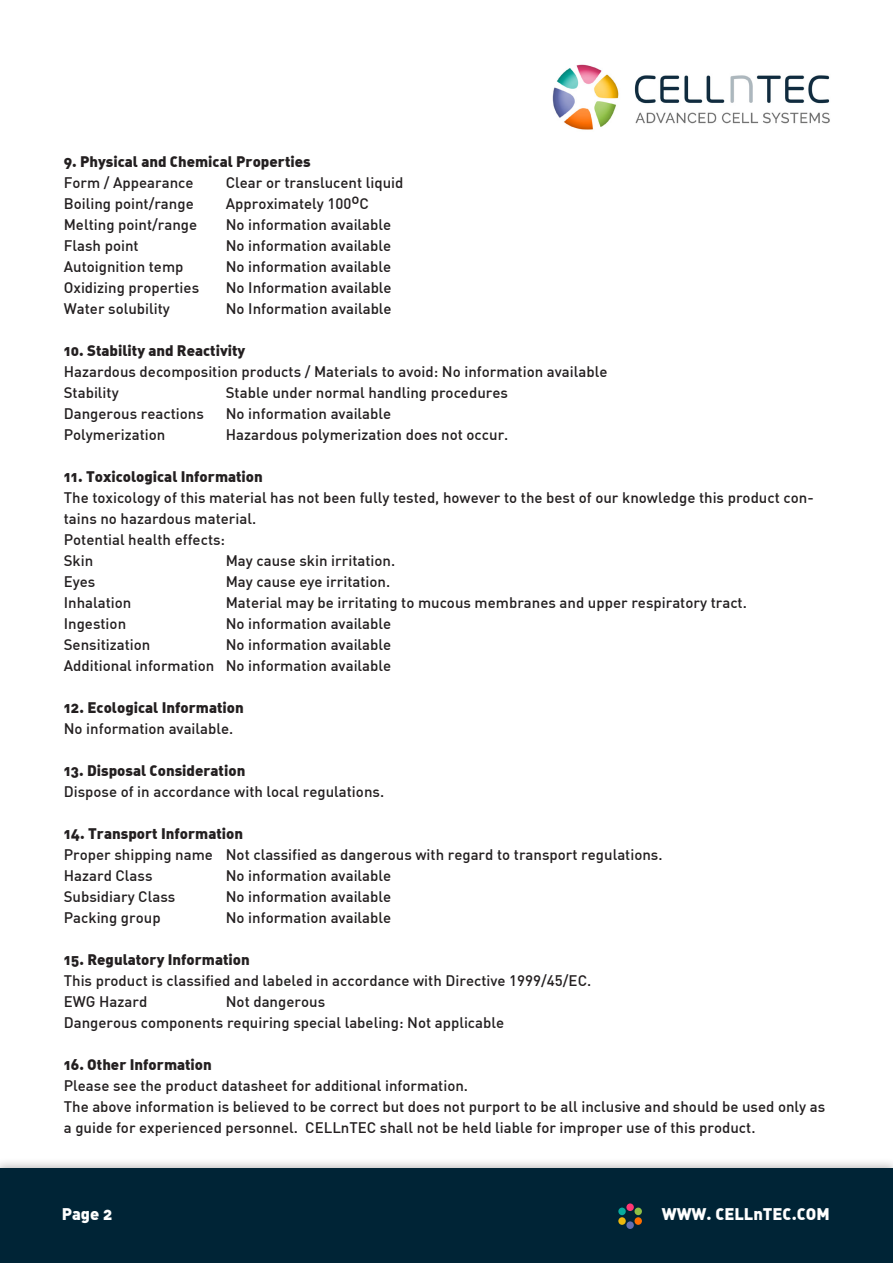
<style>
.page{position:relative;width:893px;height:1263px;background:#fff}
.page>*{position:absolute;margin:0;border:0;box-sizing:border-box;transform-origin:0 0}
.t1{font:16.5px "DIN Black Alternate";color:#fff}
.t2{font:500 15px/21px "DIN";color:#231f20}
.t3{font:900 15px "DIN Alternate";color:#231f20}
</style>
<div class="page">
<div style="left:0;top:1157px;width:893px;height:106px;background:#231f20;opacity:.3"></div>
<div style="left:0;top:1169px;width:893px;height:94px;background:#002436"></div>
<div style="left:626px;top:1203px;width:8px;height:8px;background:#ff3673;border-radius:50%"></div>
<div style="left:634px;top:1207px;width:8px;height:8px;background:#8fbf45;border-radius:50%"></div>
<div style="left:634px;top:1217px;width:8px;height:8px;background:#ff6e00;border-radius:50%"></div>
<div style="left:626px;top:1221px;width:8px;height:8px;background:#636eb3;border-radius:50%"></div>
<div style="left:618px;top:1217px;width:8px;height:8px;background:#edb80d;border-radius:50%"></div>
<div style="left:618px;top:1207px;width:8px;height:8px;background:#08ab9e;border-radius:50%"></div>
<img style="left:552px;top:64px;width:278px;height:66px">
<p class="t3" style="left:64px;top:151px;width:248px">9. Physical and Chemical Properties</p>
<p class="t2" style="left:64px;top:171px;width:131px">Form / Appearance</p>
<p class="t2" style="left:226px;top:171px;width:179px">Clear or translucent liquid</p>
<p class="t2" style="left:64px;top:192px;width:131px">Boiling point/range</p>
<p class="t2" style="left:226px;top:192px;width:145px">Approximately 100oC</p>
<p class="t2" style="left:64px;top:213px;width:135px">Melting point/range</p>
<p class="t2" style="left:226px;top:213px;width:167px">No information available</p>
<p class="t2" style="left:64px;top:234px;width:76px">Flash point</p>
<p class="t2" style="left:226px;top:234px;width:167px">No information available</p>
<p class="t2" style="left:64px;top:255px;width:121px">Autoignition temp</p>
<p class="t2" style="left:226px;top:255px;width:167px">No information available</p>
<p class="t2" style="left:64px;top:276px;width:137px">Oxidizing properties</p>
<p class="t2" style="left:226px;top:276px;width:167px">No Information available</p>
<p class="t2" style="left:64px;top:297px;width:108px">Water solubility</p>
<p class="t2" style="left:226px;top:297px;width:167px">No Information available</p>
<p class="t3" style="left:64px;top:340px;width:183px">10. Stability and Reactivity</p>
<p class="t2" style="left:64px;top:360px;width:545px">Hazardous decomposition products / Materials to avoid: No information available</p>
<p class="t2" style="left:64px;top:381px;width:56px">Stability</p>
<p class="t2" style="left:226px;top:381px;width:284px">Stable under normal handling procedures</p>
<p class="t2" style="left:64px;top:402px;width:142px">Dangerous reactions</p>
<p class="t2" style="left:226px;top:402px;width:167px">No information available</p>
<p class="t2" style="left:64px;top:423px;width:103px">Polymerization</p>
<p class="t2" style="left:226px;top:423px;width:284px">Hazardous polymerization does not occur.</p>
<p class="t3" style="left:64px;top:466px;width:201px">11. Toxicological Information</p>
<p class="t2" style="left:64px;top:486px;width:751px">The toxicology of this material has not been fully tested, however to the best of our knowledge this product con&shy;tains no hazardous material.</p>
<p class="t2" style="left:64px;top:528px;width:163px">Potential health effects:</p>
<p class="t2" style="left:64px;top:549px;width:31px">Skin</p>
<p class="t2" style="left:226px;top:549px;width:171px">May cause skin irritation.</p>
<p class="t2" style="left:64px;top:570px;width:33px">Eyes</p>
<p class="t2" style="left:226px;top:570px;width:166px">May cause eye irritation.</p>
<p class="t2" style="left:64px;top:591px;width:69px">Inhalation</p>
<p class="t2" style="left:226px;top:591px;width:523px">Material may be irritating to mucous membranes and upper respiratory tract.</p>
<p class="t2" style="left:64px;top:612px;width:64px">Ingestion</p>
<p class="t2" style="left:226px;top:612px;width:167px">No information available</p>
<p class="t2" style="left:64px;top:633px;width:88px">Sensitization</p>
<p class="t2" style="left:226px;top:633px;width:167px">No information available</p>
<p class="t2" style="left:64px;top:654px;width:329px">Additional information No information available</p>
<p class="t3" style="left:64px;top:697px;width:181px">12. Ecological Information</p>
<p class="t2" style="left:64px;top:717px;width:171px">No information available.</p>
<p class="t3" style="left:64px;top:760px;width:183px">13. Disposal Consideration</p>
<p class="t2" style="left:64px;top:780px;width:322px">Dispose of in accordance with local regulations.</p>
<p class="t3" style="left:64px;top:823px;width:181px">14. Transport Information</p>
<p class="t2" style="left:64px;top:843px;width:600px">Proper shipping name Not classified as dangerous with regard to transport regulations.</p>
<p class="t2" style="left:64px;top:864px;width:90px">Hazard Class</p>
<p class="t2" style="left:226px;top:864px;width:167px">No information available</p>
<p class="t2" style="left:64px;top:885px;width:113px">Subsidiary Class</p>
<p class="t2" style="left:226px;top:885px;width:167px">No information available</p>
<p class="t2" style="left:64px;top:906px;width:98px">Packing group</p>
<p class="t2" style="left:226px;top:906px;width:167px">No information available</p>
<p class="t3" style="left:64px;top:949px;width:188px">15. Regulatory Information</p>
<p class="t2" style="left:64px;top:969px;width:529px">This product is classified and labeled in accordance with Directive 1999/45/EC.</p>
<p class="t2" style="left:64px;top:990px;width:85px">EWG Hazard</p>
<p class="t2" style="left:226px;top:990px;width:101px">Not dangerous</p>
<p class="t2" style="left:64px;top:1011px;width:442px">Dangerous components requiring special labeling: Not applicable</p>
<p class="t3" style="left:64px;top:1054px;width:150px">16. Other Information</p>
<p class="t2" style="left:64px;top:1074px;width:406px">Please see the product datasheet for additional information.</p>
<p class="t2" style="left:64px;top:1095px;width:763px">The above information is believed to be correct but does not purport to be all inclusive and should be used only as a guide for experienced personnel. CELLnTEC shall not be held liable for improper use of this product.</p>
<p class="t1" style="left:62px;top:1203px;width:52px">Page 2</p>
<p class="t1" style="left:662px;top:1203px;width:169px">WWW. CELLnTEC.COM</p>
</div>
